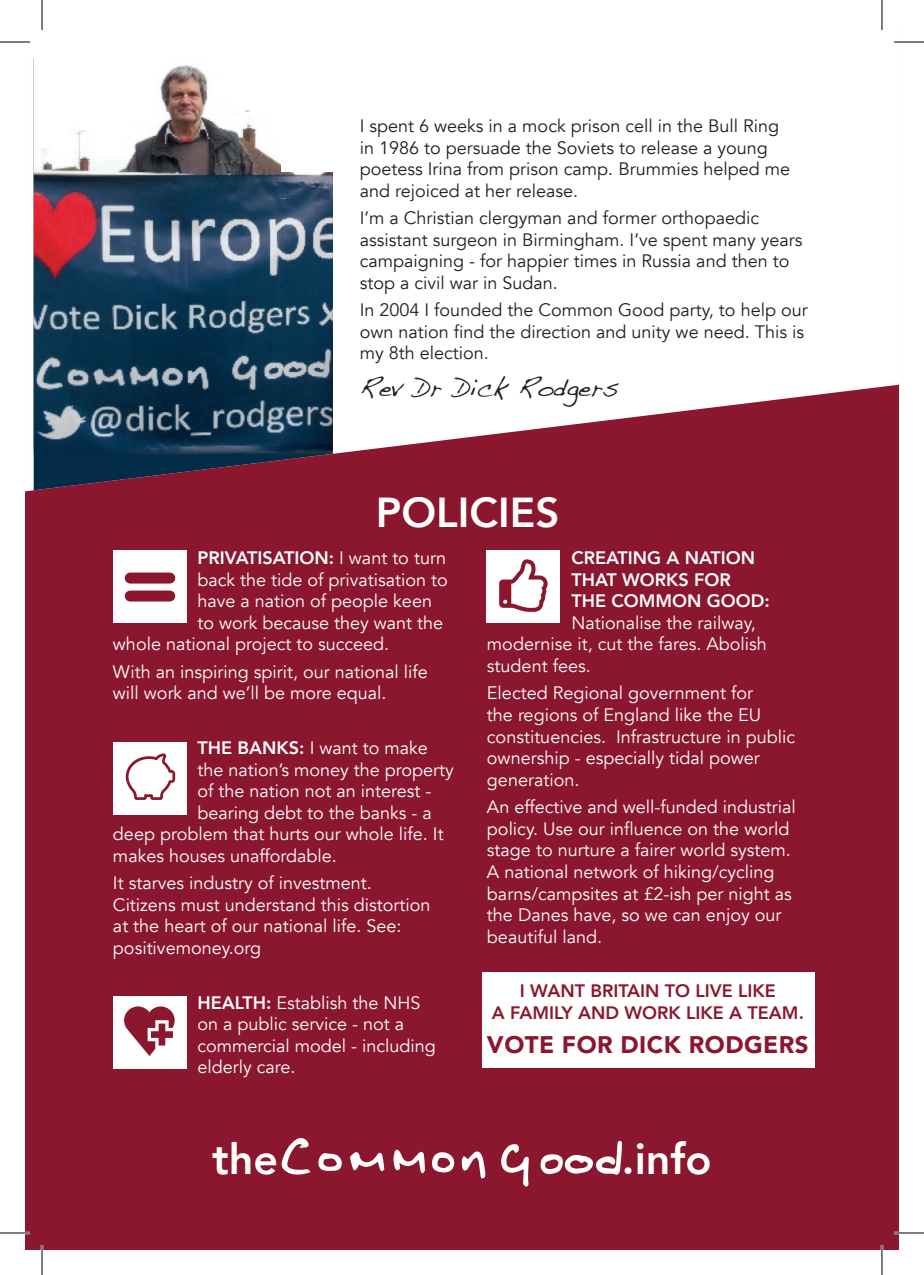
<style>
.page{position:relative;width:924px;height:1275px;background:#fff}
.page>*{position:absolute;margin:0;border:0;box-sizing:border-box;transform-origin:0 0}
.t1{font:800 42.8px "Avenir";color:#fff}
.t2{font:800 41.8px "Avenir";color:#fff}
.t3{font:26px "Handwriting Dakota";color:#231f20}
.t4{font:900 24px "Avenir";letter-spacing:.02em;color:#8b172f}
.t5{font:18px/21.6px "Avenir";color:#fff}
.t6{font:18px/21.6px "Avenir";color:#231f20}
.t7{font:800 18px/21.6px "Avenir";color:#fff}
.t8{font:800 18px/21.6px "Avenir";color:#8b172f;text-align:center}
.s1{font-weight:400}
.s2{font-weight:800}
</style>
<div class="page">
<div style="left:25px;top:25px;width:873px;height:1225px;background:#8b172f"></div>
<svg style="left:25px;top:25px;width:873px;height:466px;fill:#fff"></svg>
<svg style="left:34px;top:457px;width:299px;height:33px"></svg>
<img style="left:34px;top:57px;width:299px;height:400px">
<div style="left:281px;top:25px;width:292px;height:146px;background:#fff"></div>
<div style="left:482px;top:972px;width:332px;height:96px;background:#fff"></div>
<svg style="left:501px;top:1144px;width:28px;height:42px"></svg>
<svg style="left:540px;top:1140px;width:82px;height:35px"></svg>
<svg style="left:281px;top:1138px;width:29px;height:37px"></svg>
<svg style="left:393px;top:1149px;width:32px;height:24px"></svg>
<svg style="left:350px;top:1152px;width:34px;height:19px"></svg>
<svg style="left:432px;top:1152px;width:22px;height:20px"></svg>
<svg style="left:461px;top:1151px;width:24px;height:27px"></svg>
<svg style="left:318px;top:1153px;width:24px;height:18px"></svg>
<div style="left:113px;top:550px;width:73px;height:73px;background:#fff"></div>
<div style="left:130px;top:572px;width:40px;height:11px;background:#8b172f"></div>
<div style="left:130px;top:590px;width:40px;height:11px;background:#8b172f"></div>
<div style="left:113px;top:995px;width:73px;height:73px;background:#fff"></div>
<svg style="left:124px;top:1006px;width:50px;height:50px"></svg>
<div style="left:486px;top:550px;width:73px;height:73px;background:#fff"></div>
<svg style="left:499px;top:559px;width:48px;height:53px"></svg>
<div style="left:113px;top:741px;width:73px;height:73px;background:#fff"></div>
<svg style="left:126px;top:753px;width:49px;height:47px"></svg>
<div style="left:25px;top:25px;width:275px;height:32px;background:#fff"></div>
<hr style="left:893px;top:41px;width:30px;height:2px;background:#fff">
<hr style="left:0;top:1231px;width:30px;height:3px;background:#fff">
<hr style="left:893px;top:1231px;width:30px;height:3px;background:#fff">
<hr style="left:41px;top:1245px;width:2px;height:30px;background:#fff">
<hr style="left:880px;top:0;width:2px;height:30px;background:#fff">
<hr style="left:880px;top:1245px;width:2px;height:30px;background:#fff">
<hr style="left:0;top:42px;width:30px;height:1px;background:#000">
<hr style="left:893px;top:42px;width:30px;height:1px;background:#000">
<hr style="left:0;top:1232px;width:30px;height:1px;background:#000">
<hr style="left:893px;top:1232px;width:30px;height:1px;background:#000">
<hr style="left:42px;top:0;width:1px;height:30px;background:#000">
<hr style="left:42px;top:1245px;width:1px;height:30px;background:#000">
<hr style="left:881px;top:0;width:1px;height:30px;background:#000">
<hr style="left:881px;top:1245px;width:1px;height:30px;background:#000">
<p class="t6" style="left:359px;top:115px;width:432px">I spent 6 weeks in a mock prison cell in the Bull Ring in 1986 to persuade the Soviets to release a young poetess Irina from prison camp. Brummies helped me and rejoiced at her release.</p>
<p class="t6" style="left:359px;top:207px;width:444px">I’m a Christian clergyman and former orthopaedic assistant surgeon in Birmingham. I’ve spent many years campaigning - for happier times in Russia and then to stop a civil war in Sudan.</p>
<p class="t6" style="left:359px;top:299px;width:449px">In 2004 I founded the Common Good party, to help our own nation find the direction and unity we need. This is my 8th election.</p>
<h3 class="t3" style="left:359px;top:372px;width:260px">Rev Dr Dick Rodgers</h3>
<h2 class="t2" style="left:375px;top:480px;width:185px">POLICIES</h2>
<p class="t7" style="left:197px;top:547px;width:250px">PRIVATISATION: <span class="s1">I want to turn</span></p>
<p class="t5" style="left:197px;top:569px;width:252px">back the tide of privatisation to</p>
<p class="t5" style="left:197px;top:590px;width:236px">have a nation of people keen</p>
<p class="t5" style="left:197px;top:612px;width:247px">to work because they want the</p>
<p class="t5" style="left:113px;top:634px;width:278px">whole national project to succeed.</p>
<p class="t5" style="left:113px;top:661px;width:316px">With an inspiring spirit, our national life will work and we’ll be more equal.</p>
<p class="t5" style="left:197px;top:737px;width:232px"><span class="s2">THE BANKS:</span> I want to make</p>
<p class="t5" style="left:197px;top:759px;width:258px">the nation’s money the property</p>
<p class="t5" style="left:197px;top:780px;width:235px">of the nation not an interest -</p>
<p class="t5" style="left:197px;top:802px;width:236px">bearing debt to the banks - a</p>
<p class="t5" style="left:113px;top:823px;width:332px">deep problem that hurts our whole life. It</p>
<p class="t5" style="left:113px;top:845px;width:225px">makes houses unaffordable.</p>
<p class="t5" style="left:113px;top:872px;width:319px">It starves industry of investment.<br>Citizens must understand this distortion at the heart of our national life. See: positivemoney.org</p>
<p class="t5" style="left:197px;top:992px;width:240px"><span class="s2">HEALTH:</span> Establish the NHS on a public service - not a commercial model - including elderly care.</p>
<p class="t7" style="left:571px;top:547px;width:200px">CREATING A NATION<br>THAT WORKS FOR<br>THE COMMON GOOD:</p>
<p class="t5" style="left:486px;top:612px;width:281px;text-indent:84px">Nationalise the railway, modernise it, cut the fares. Abolish student fees.</p>
<p class="t5" style="left:486px;top:682px;width:310px">Elected Regional government for<br>the regions of England like the EU constituencies. Infrastructure in public ownership - especially tidal power generation.</p>
<p class="t5" style="left:486px;top:796px;width:310px">An effective and well-funded industrial policy. Use our influence on the world stage to nurture a fairer world system.<br>A national network of hiking/cycling barns/campsites at £2-ish per night as the Danes have, so we can enjoy our beautiful land.</p>
<p class="t8" style="left:491px;top:980px;width:313px">I WANT BRITAIN TO LIVE LIKE<br>A FAMILY AND WORK LIKE A TEAM.</p>
<h3 class="t4" style="left:486px;top:1024px;width:323px">VOTE FOR DICK RODGERS</h3>
<h1 class="t1" style="left:212px;top:1125px;width:67px">the</h1>
<h1 class="t1" style="left:621px;top:1125px;width:91px">.info</h1>
</div>
